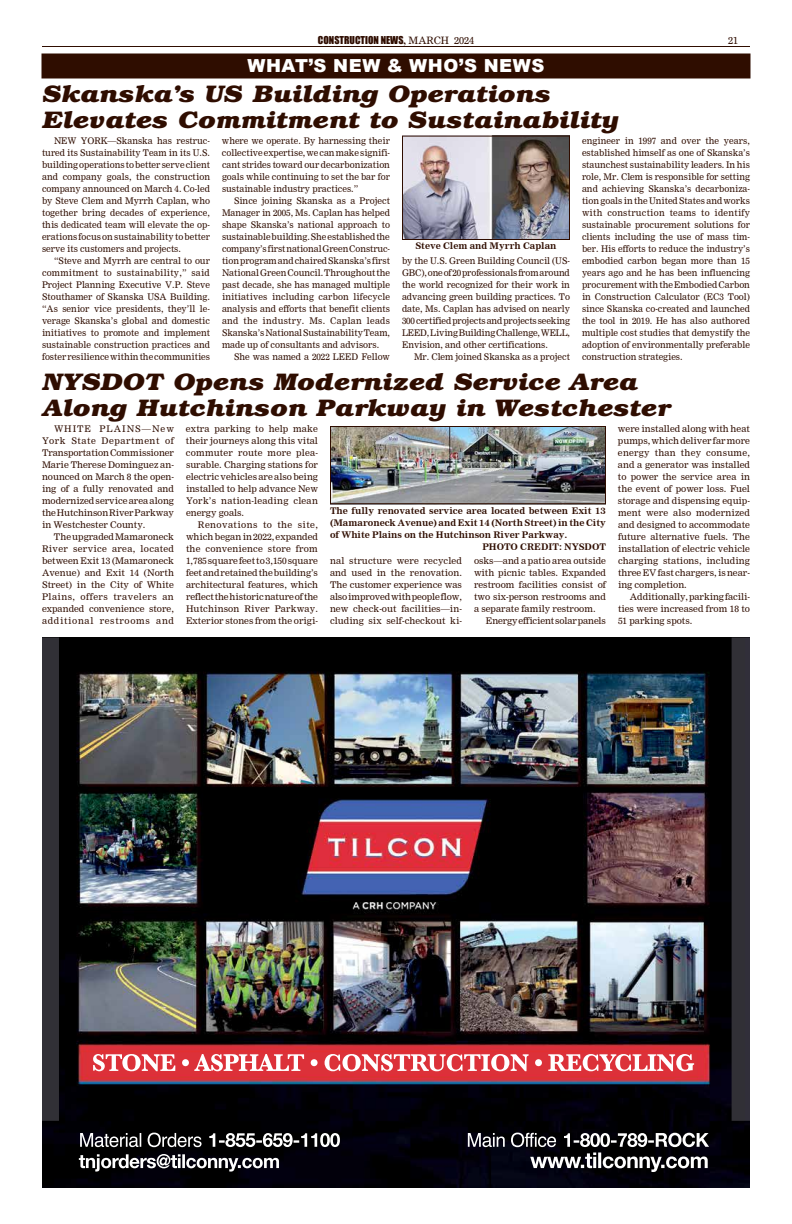
<style>
.page{position:relative;width:792px;height:1224px;background:#fff}
.page>*{position:absolute;margin:0;border:0;box-sizing:border-box;transform-origin:0 0}
.t1{font:italic 700 24px/26px "Bookman Std";color:#2f0d00;scale:1.1 1}
.t2{font:900 18px "Arial";letter-spacing:.035em;color:#fff}
.t3{font:10px "Impact";color:#2f0d00}
.t4{font:10px "Nimrod Cyr";color:#2f0d00}
.t5{font:9px/12px "Nimrod Cyr";color:#2f0d00;text-align:justify}
.t6{font:700 9px "Nimrod Cyr";color:#2f0d00}
.s1{font-family:"Times New Roman";font-weight:700}
.s2{font-family:"Nimrod Cyr"}
</style>
<div class="page">
<hr style="left:42px;top:46px;width:708px;height:1px;background:#2f0d00">
<div style="left:42px;top:54px;width:708px;height:24px;background:#2f0d00"></div>
<img style="left:42px;top:1121px;width:708px;height:67px">
<img style="left:42px;top:637px;width:708px;height:484px">
<img style="left:404px;top:138px;width:164px;height:100px">
<div style="left:402px;top:136px;width:168px;height:104px;border:1px solid #2f0d00"></div>
<img style="left:332px;top:428px;width:272px;height:74px">
<div style="left:330px;top:426px;width:276px;height:78px;border:1px solid #2f0d00"></div>
<p class="t3" style="left:318px;top:32px;width:158px">CONSTRUCTION NEWS<span class="s1">,</span> <span class="s2">MARCH 2024</span></p>
<p class="t4" style="left:728px;top:34px;width:11px">21</p>
<h2 class="t2" style="left:247px;top:53px;width:299px">WHAT’S NEW &amp; WHO’S NEWS</h2>
<h1 class="t1" style="left:42px;top:80px;width:526px">Skanska’s US Building Operations<br>Elevates Commitment to Sustainability</h1>
<p class="t5" style="left:42px;top:135px;width:170px;text-indent:12px">NEW YORK—Skanska has restruc&shy;tured its Sustainability Team in its U.S. building operations to better serve client and company goals, the construction company announced on March 4. Co-led by Steve Clem and Myrrh Caplan, who together bring decades of experience, this dedicated team will elevate the op&shy;erations focus on sustainability to better serve its customers and projects.</p>
<p class="t5" style="left:42px;top:255px;width:170px;text-indent:12px">“Steve and Myrrh are central to our commitment to sustainability,” said Project Planning Executive V.P. Steve Stouthamer of Skanska USA Building. “As senior vice presidents, they’ll le&shy;verage Skanska’s global and domestic initiatives to promote and implement sustainable construction practices and foster resilience within the communities</p>
<p class="t5" style="left:582px;top:135px;width:170px">engineer in 1997 and over the years, established himself as one of Skanska’s staunchest sustainability leaders. In his role, Mr. Clem is responsible for setting and achieving Skanska’s decarboniza&shy;tion goals in the United States and works with construction teams to identify sustainable procurement solutions for clients including the use of mass tim&shy;ber. His efforts to reduce the industry’s embodied carbon began more than 15 years ago and he has been influencing procurement with the Embodied Carbon in Construction Calculator (EC3 Tool) since Skanska co-created and launched the tool in 2019. He has also authored multiple cost studies that demystify the adoption of environmentally preferable construction strategies.</p>
<p class="t5" style="left:222px;top:135px;width:170px">where we operate. By harnessing their collective expertise, we can make signifi&shy;cant strides toward our decarbonization goals while continuing to set the bar for sustainable industry practices.”</p>
<p class="t5" style="left:222px;top:195px;width:170px;text-indent:12px">Since joining Skanska as a Project Manager in 2005, Ms. Caplan has helped shape Skanska’s national approach to sustainable building. She established the company’s first national Green Construc&shy;tion program and chaired Skanska’s first National Green Council. Throughout the past decade, she has managed multiple initiatives including carbon lifecycle analysis and efforts that benefit clients and the industry. Ms. Caplan leads Skanska’s National Sustainability Team, made up of consultants and advisors.</p>
<p class="t5" style="left:234px;top:351px;width:157px">She was named a 2022 LEED Fellow</p>
<p class="t6" style="left:416px;top:241px;width:142px">Steve Clem and Myrrh Caplan</p>
<p class="t5" style="left:402px;top:255px;width:170px">by the U.S. Green Building Council (US-GBC), one of 20 professionals from around the world recognized for their work in advancing green building practices. To date, Ms. Caplan has advised on nearly 300 certified projects and projects seeking LEED, Living Building Challenge, WELL, Envision, and other certifications.</p>
<p class="t5" style="left:414px;top:351px;width:158px">Mr. Clem joined Skanska as a project</p>
<h1 class="t1" style="left:42px;top:369px;width:573px">NYSDOT Opens Modernized Service Area<br>Along Hutchinson Parkway in Westchester</h1>
<p class="t5" style="left:42px;top:423px;width:134px;text-indent:12px">WHITE PLAINS—New York State Department of Transportation Commissioner Marie Therese Dominguez an&shy;nounced on March 8 the open&shy;ing of a fully renovated and modernized service area along the Hutchinson River Parkway in Westchester County.</p>
<p class="t5" style="left:42px;top:531px;width:134px;text-indent:12px">The upgraded Mamaroneck River service area, located between Exit 13 (Mamaroneck Avenue) and Exit 14 (North Street) in the City of White Plains, offers travelers an expanded convenience store, additional restrooms and</p>
<p class="t5" style="left:186px;top:423px;width:134px">extra parking to help make their journeys along this vital commuter route more plea&shy;surable. Charging stations for electric vehicles are also being installed to help advance New York’s nation-leading clean energy goals.</p>
<p class="t5" style="left:186px;top:519px;width:134px;text-indent:12px">Renovations to the site, which began in 2022, expanded the convenience store from 1,785 square feet to 3,150 square feet and retained the building’s architectural features, which reflect the historic nature of the Hutchinson River Parkway.<br>Exterior stones from the origi-</p>
<p class="t5" style="left:618px;top:423px;width:134px">were installed along with heat pumps, which deliver far more energy than they consume, and a generator was installed to power the service area in the event of power loss. Fuel storage and dispensing equip&shy;ment were also modernized and designed to accommodate future alternative fuels. The installation of electric vehicle charging stations, including three EV fast chargers, is near&shy;ing completion.</p>
<p class="t5" style="left:618px;top:591px;width:134px;text-indent:12px">Additionally, parking facili&shy;ties were increased from 18 to 51 parking spots.</p>
<p class="t6" style="left:330px;top:505px;width:277px">The fully renovated service area located between Exit 13</p>
<p class="t6" style="left:330px;top:517px;width:277px">(Mamaroneck Avenue) and Exit 14 (North Street) in the City</p>
<p class="t6" style="left:330px;top:529px;width:239px">of White Plains on the Hutchinson River Parkway.</p>
<p class="t6" style="left:482px;top:541px;width:125px">PHOTO CREDIT: NYSDOT</p>
<p class="t5" style="left:330px;top:555px;width:134px">nal structure were recycled and used in the renovation.<br>The customer experience was also improved with people flow, new check-out facilities—in&shy;cluding six self-checkout ki-</p>
<p class="t5" style="left:474px;top:555px;width:134px">osks—and a patio area outside with picnic tables. Expanded restroom facilities consist of two six-person restrooms and a separate family restroom.</p>
<p class="t5" style="left:486px;top:615px;width:122px">Energy efficient solar panels</p>
</div>
